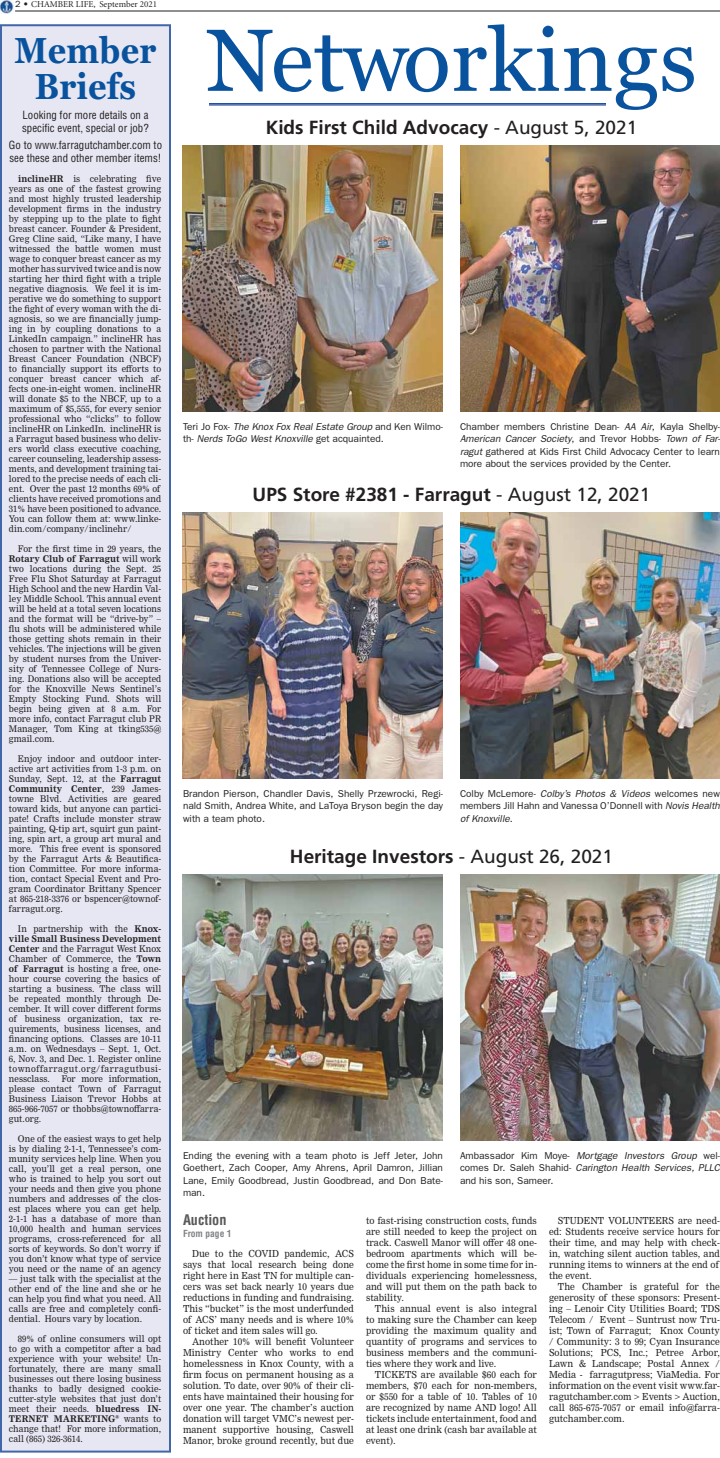
<style>
.page{position:relative;width:720px;height:1458px;background:#fff}
.page>*{position:absolute;margin:0;border:0;box-sizing:border-box;transform-origin:0 0}
.t1{font:88px "Georgia";letter-spacing:.005em;color:#09539e}
.t2{font:700 36px/36px "Georgia";letter-spacing:.005em;color:#09539e;text-align:center;scale:.9 1}
.t3{font:700 19px "Frutiger";color:#231f20}
.t4{font:700 condensed 14.2px "Helvetica";color:#58595b}
.t5{font:condensed 11px/13px "Helvetica";color:#231f20}
.t6{font:10px/12.5px "Franklin Gothic";color:#231f20;text-align:justify}
.t7{font:italic 10px/12.5px "Franklin Gothic";color:#231f20}
.t8{font:9.5px/11px "Nimrod MT Std";letter-spacing:.005em;color:#231f20;text-align:justify;scale:.95 1}
.t9{font:700 condensed 9.5px "Helvetica";color:#808285}
.t10{font:9px/10px "Nimrod MT Std";letter-spacing:.005em;color:#231f20;text-align:justify;scale:.95 1}
.t11{font:9px "Minion";color:#231f20}
.s1{font-family:"Franklin Gothic"}
.s2{font-weight:700}
.s3{font-weight:400}
.s4{font-style:normal}
.s5{font-style:italic}
</style>
<div class="page">
<hr style="left:15px;top:10px;width:705px;height:2px;background:#231f20">
<img style="left:0;top:0;width:14px;height:14px">
<div style="left:0;top:24px;width:171px;height:1429px;background:#e6e7f3"></div>
<svg style="left:209px;top:104px;width:396px;height:2px"></svg>
<img style="left:183px;top:146px;width:260px;height:265px">
<img style="left:183px;top:513px;width:260px;height:266px">
<img style="left:183px;top:875px;width:260px;height:266px">
<img style="left:460px;top:146px;width:260px;height:265px">
<img style="left:460px;top:513px;width:260px;height:266px">
<img style="left:460px;top:875px;width:260px;height:266px">
<p class="t11" style="left:15px;top:1px;width:144px"><span class="s1">2 •</span> CHAMBER LIFE, September 2021</p>
<h2 class="t2" style="left:15px;top:33px;width:159px">Member<br>Briefs</h2>
<p class="t5" style="left:22px;top:109px;width:128px">Looking for more details on a specific event, special or job?</p>
<p class="t5" style="left:9px;top:139px;width:155px">Go to www.farragutchamber.com to see these and other member items!</p>
<p class="t10" style="left:9px;top:175px;width:162px;text-indent:9px"><span class="s2">inclineHR</span> is celebrating five years as one of the fastest growing and most highly trusted leadership development firms in the industry by stepping up to the plate to fight breast cancer. Founder &amp; President, Greg Cline said, “Like many, I have witnessed the battle women must wage to conquer breast cancer as my mother has survived twice and is now starting her third fight with a triple negative diagnosis. We feel it is im&shy;perative we do something to support the fight of every woman with the di&shy;agnosis, so we are financially jump&shy;ing in by coupling donations to a LinkedIn campaign.” inclineHR has chosen to partner with the National Breast Cancer Foundation (NBCF) to financially support its efforts to conquer breast cancer which af&shy;fects one-in-eight women. inclineHR will donate $5 to the NBCF, up to a maximum of $5,555, for every senior professional who “clicks” to follow inclineHR on LinkedIn. inclineHR is a Farragut based business who deliv&shy;ers world class executive coaching, career counseling, leadership assess&shy;ments, and development training tai&shy;lored to the precise needs of each cli&shy;ent. Over the past 12 months 69% of clients have received promotions and 31% have been positioned to advance.<br>You can follow them at: www.linke&shy;din.com/company/inclinehr/</p>
<p class="t10" style="left:9px;top:545px;width:162px;text-indent:9px">For the first time in 29 years, the <span class="s2">Rotary Club of Farragut</span> will work two locations during the Sept. 25<br>Free Flu Shot Saturday at Farragut High School and the new Hardin Val&shy;ley Middle School. This annual event will be held at a total seven locations and the format will be “drive-by” – flu shots will be administered while those getting shots remain in their vehicles. The injections will be given by student nurses from the Univer&shy;sity of Tennessee College of Nurs&shy;ing. Donations also will be accepted for the Knoxville News Sentinel’s Empty Stocking Fund. Shots will begin being given at 8 a.m. For more info, contact Farragut club PR Manager, Tom King at tking535@ gmail.com.</p>
<p class="t10" style="left:9px;top:755px;width:162px;text-indent:9px">Enjoy indoor and outdoor inter&shy;active art activities from 1-3 p.m. on Sunday, Sept. 12, at the <span class="s2">Farragut Community Center</span>, 239 James&shy;towne Blvd. Activities are geared toward kids, but anyone can partici&shy;pate! Crafts include monster straw painting, Q-tip art, squirt gun paint&shy;ing, spin art, a group art mural and more. This free event is sponsored by the Farragut Arts &amp; Beautifica&shy;tion Committee. For more informa&shy;tion, contact Special Event and Pro&shy;gram Coordinator Brittany Spencer at 865-218-3376 or bspencer@townof&shy;farragut.org.</p>
<p class="t10" style="left:9px;top:925px;width:162px;text-indent:9px">In partnership with the <span class="s2">Knox&shy;ville Small Business Development Center</span> and the Farragut West Knox Chamber of Commerce, the <span class="s2">Town of Farragut</span> is hosting a free, one&shy;hour course covering the basics of starting a business. The class will be repeated monthly through De&shy;cember. It will cover different forms of business organization, tax re&shy;quirements, business licenses, and financing options. Classes are 10-11 a.m. on Wednesdays – Sept. 1, Oct.<br>6, Nov. 3, and Dec. 1. Register online townoffarragut.org/farragutbusi&shy;nessclass.</p>
<p class="t10" style="left:9px;top:1075px;width:162px;text-indent:52px">For more information, please contact Town of Farragut Business Liaison Trevor Hobbs at 865-966-7057 or thobbs@townoffarra&shy;gut.org.</p>
<p class="t10" style="left:9px;top:1135px;width:162px;text-indent:9px">One of the easiest ways to get help is by dialing 2-1-1, Tennessee’s com&shy;munity services help line. When you call, you’ll get a real person, one who is trained to help you sort out your needs and then give you phone numbers and addresses of the clos&shy;est places where you can get help.<br>2-1-1 has a database of more than 10,000 health and human services programs, cross-referenced for all sorts of keywords. So don’t worry if you don’t know what type of service you need or the name of an agency</p>
<p class="t10" style="left:9px;top:1275px;width:162px">— just talk with the specialist at the other end of the line and she or he can help you find what you need. All calls are free and completely confi&shy;dential. Hours vary by location.</p>
<p class="t10" style="left:9px;top:1335px;width:162px;text-indent:9px">89% of online consumers will opt to go with a competitor after a bad experience with your website! Un&shy;fortunately, there are many small businesses out there losing business thanks to badly designed cookie&shy;cutter-style websites that just don’t meet their needs. <span class="s2">bluedress IN-TERNET MARKETING</span><sup>®</sup> wants to change that! For more information, call (865) 326-3614.</p>
<h1 class="t1" style="left:206px;top:24px;width:493px">Networkings</h1>
<h3 class="t3" style="left:266px;top:118px;width:373px">Kids First Child Advocacy <span class="s3">- August 5, 2021</span></h3>
<p class="t7" style="left:183px;top:421px;width:261px"><span class="s4">Teri Jo Fox-</span> The Knox Fox Real Estate Group <span class="s4">and Ken Wilmo&shy;th-</span> Nerds ToGo West Knoxville <span class="s4">get acquainted.</span></p>
<p class="t6" style="left:460px;top:421px;width:262px">Chamber members Christine Dean- <span class="s5">AA Air</span>, Kayla Shelby-<span class="s5">American Cancer Society</span>, and Trevor Hobbs- <span class="s5">Town of Far&shy;ragut</span> gathered at Kids First Child Advocacy Center to learn more about the services provided by the Center.</p>
<h3 class="t3" style="left:253px;top:485px;width:399px">UPS Store #2381 - Farragut <span class="s3">- August 12, 2021</span></h3>
<p class="t6" style="left:183px;top:788px;width:262px">Brandon Pierson, Chandler Davis, Shelly Przewrocki, Regi&shy;nald Smith, Andrea White, and LaToya Bryson begin the day with a team photo.</p>
<p class="t6" style="left:460px;top:788px;width:261px">Colby McLemore- <span class="s5">Colby’s Photos &amp; Videos</span> welcomes new members Jill Hahn and Vanessa O’Donnell with <span class="s5">Novis Health of Knoxville</span>.</p>
<h3 class="t3" style="left:290px;top:847px;width:325px">Heritage Investors <span class="s3">- August 26, 2021</span></h3>
<p class="t6" style="left:183px;top:1150px;width:262px">Ending the evening with a team photo is Jeff Jeter, John Goethert, Zach Cooper, Amy Ahrens, April Damron, Jillian Lane, Emily Goodbread, Justin Goodbread, and Don Bate&shy;man.</p>
<p class="t6" style="left:460px;top:1150px;width:261px">Ambassador Kim Moye- <span class="s5">Mortgage Investors Group</span> wel&shy;comes Dr. Saleh Shahid- <span class="s5">Carington Health Services, PLLC </span>and his son, Sameer.</p>
<h3 class="t4" style="left:183px;top:1214px;width:45px">Auction</h3>
<p class="t9" style="left:183px;top:1229px;width:50px">From page 1</p>
<p class="t8" style="left:183px;top:1248px;width:182px;text-indent:9px">Due to the COVID pandemic, ACS says that local research being done right here in East TN for multiple can&shy;cers was set back nearly 10 years due reductions in funding and fundraising.<br>This “bucket” is the most underfunded of ACS’ many needs and is where 10% of ticket and item sales will go.</p>
<p class="t8" style="left:183px;top:1336px;width:182px;text-indent:9px">Another 10% will benefit Volunteer Ministry Center who works to end homelessness in Knox County, with a firm focus on permanent housing as a solution. To date, over 90% of their cli&shy;ents have maintained their housing for over one year. The chamber’s auction donation will target VMC’s newest per&shy;manent supportive housing, Caswell Manor, broke ground recently, but due</p>
<p class="t8" style="left:366px;top:1215px;width:182px">to fast-rising construction costs, funds are still needed to keep the project on track. Caswell Manor will offer 48 one&shy;bedroom apartments which will be&shy;come the first home in some time for in&shy;dividuals experiencing homelessness, and will put them on the path back to stability.</p>
<p class="t8" style="left:366px;top:1303px;width:182px;text-indent:9px">This annual event is also integral to making sure the Chamber can keep providing the maximum quality and quantity of programs and services to business members and the communi&shy;ties where they work and live.</p>
<p class="t8" style="left:366px;top:1369px;width:182px;text-indent:9px">TICKETS are available $60 each for members, $70 each for non-members, or $550 for a table of 10. Tables of 10 are recognized by name AND logo! All tickets include entertainment, food and at least one drink (cash bar available at event).</p>
<p class="t8" style="left:549px;top:1215px;width:182px;text-indent:9px">STUDENT VOLUNTEERS are need&shy;ed: Students receive service hours for their time, and may help with check&shy;in, watching silent auction tables, and running items to winners at the end of the event.</p>
<p class="t8" style="left:549px;top:1281px;width:182px;text-indent:9px">The Chamber is grateful for the generosity of these sponsors: Present&shy;ing – Lenoir City Utilities Board; TDS Telecom / Event – Suntrust now Tru&shy;ist; Town of Farragut; Knox County / Community: 3 to 99; Cyan Insurance Solutions; PCS, Inc.; Petree Arbor, Lawn &amp; Landscape; Postal Annex / Media - farragutpress; ViaMedia. For information on the event visit www.far&shy;ragutchamber.com &gt; Events &gt; Auction, call 865-675-7057 or email info@farra&shy;gutchamber.com.</p>
</div>
